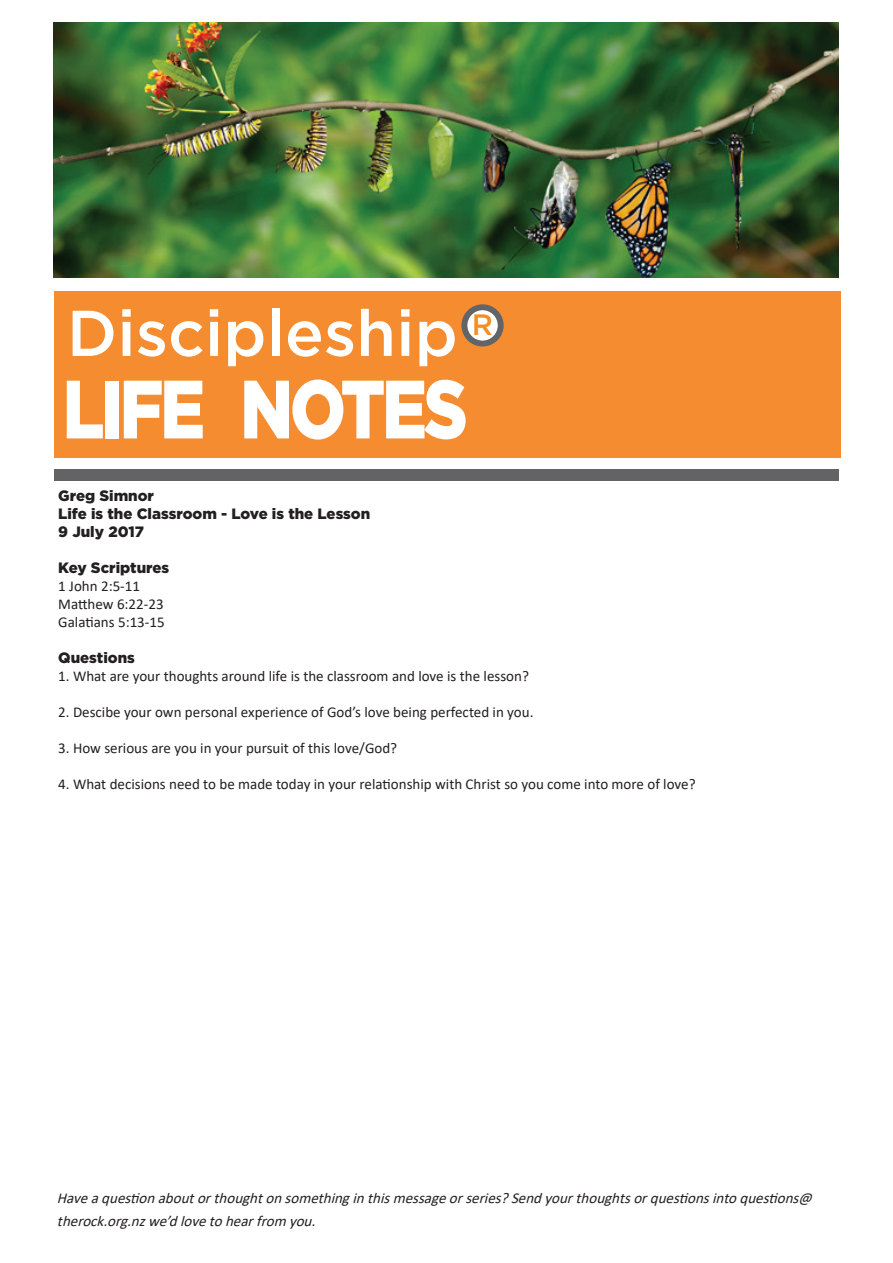
<style>
.page{position:relative;width:893px;height:1263px;background:#fff}
.page>*{position:absolute;margin:0;border:0;box-sizing:border-box;transform-origin:0 0}
.t1{font:900 82.5px "Gotham";letter-spacing:-.05em;color:#fff;scale:.82 1}
.t2{font:500 64.5px "Gotham";color:#fff}
.t3{font:15px/18px "Calibri";color:#231f20}
.t4{font:italic 15px/22.5px "Calibri";color:#231f20}
.t5{font:900 15px/18px "Gotham";color:#231f20}
</style>
<div class="page">
<div style="left:54px;top:291px;width:786px;height:167px;background:#f68c30"></div>
<svg style="left:464px;top:307px;width:37px;height:37px"></svg>
<div style="left:461px;top:304px;width:43px;height:42px;border:6px solid #626467;border-radius:50%"></div>
<div style="left:54px;top:469px;width:785px;height:11px;background:#636366"></div>
<img style="left:53px;top:22px;width:785px;height:255px">
<h2 class="t2" style="left:67px;top:296px;width:428px">Discipleship <sup>R</sup></h2>
<h1 class="t1" style="left:63px;top:361px;width:496px">LIFE NOTES</h1>
<p class="t5" style="left:58px;top:487px;width:314px">Greg Simnor<br>Life is the Classroom - Love is the Lesson<br>9 July 2017</p>
<p class="t5" style="left:58px;top:559px;width:112px">Key Scriptures</p>
<p class="t3" style="left:58px;top:577px;width:108px">1 John 2:5-11<br>Matthew 6:22-23<br>Galatians 5:13-15</p>
<p class="t5" style="left:58px;top:649px;width:78px">Questions</p>
<p class="t3" style="left:58px;top:667px;width:472px">1. What are your thoughts around life is the classroom and love is the lesson?</p>
<p class="t3" style="left:58px;top:703px;width:477px">2. Descibe your own personal experience of God’s love being perfected in you.</p>
<p class="t3" style="left:58px;top:739px;width:340px">3. How serious are you in your pursuit of this love/God?</p>
<p class="t3" style="left:58px;top:775px;width:639px">4. What decisions need to be made today in your relationship with Christ so you come into more of love?</p>
<p class="t4" style="left:57px;top:1187px;width:761px">Haveaquestionaboutorthoughtonsomethinginthismessageorseries?Sendyourthoughtsorquestionsintoquestions@ therock.org.nzwe’dlovetohearfrom you.</p>
</div>
